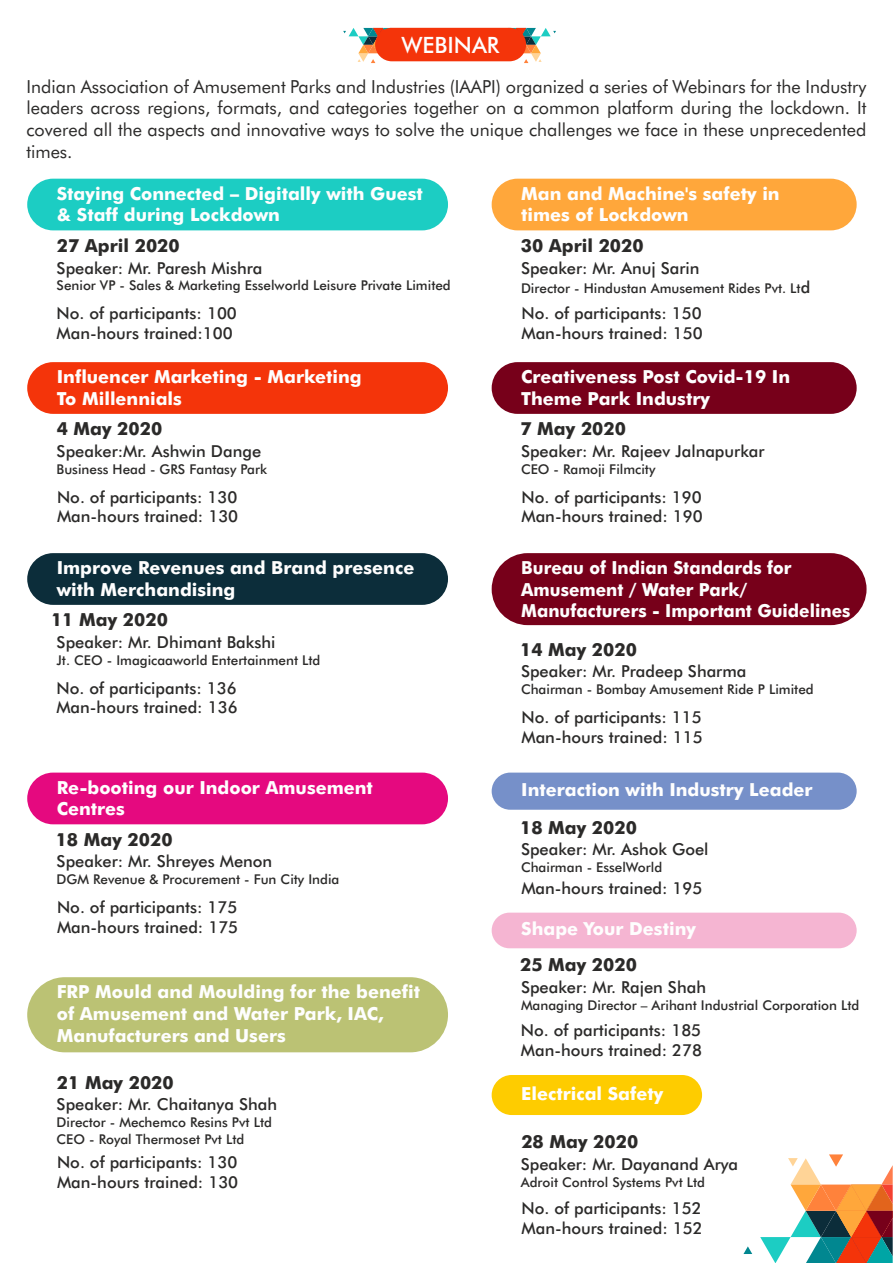
<style>
.page{position:relative;width:893px;height:1263px;background:#fff}
.page>*{position:absolute;margin:0;border:0;box-sizing:border-box;transform-origin:0 0}
.t1{font:500 22.5px "Futura BT";color:#fefefe}
.t2{font:700 18px/21.6px "Futura BT";color:#fefefe}
.t3{font:18px/21.6px "Futura BT";color:#2b2a29;text-align:justify}
.t4{font:700 18px "Futura BT";color:#2b2a29}
.t5{font:700 18px/21.6px "Futura BT";color:#fefefe;scale:.95 1}
.t6{font:500 16.5px/19.8px "Futura BT";color:#2b2a29}
.t7{font:500 13.5px/16.2px "Futura BT";color:#2b2a29}
.s1{font-size:16.5px}
</style>
<div class="page">
<div style="left:27px;top:179px;width:421px;height:51px;background:#1ccdc3;border-radius:26px"></div>
<div style="left:492px;top:179px;width:365px;height:51px;background:#ffa73b;border-radius:26px"></div>
<div style="left:27px;top:362px;width:421px;height:52px;background:#f4340a;border-radius:26px"></div>
<div style="left:27px;top:773px;width:421px;height:51px;background:#e5097f;border-radius:26px"></div>
<div style="left:27px;top:977px;width:421px;height:75px;background:#bbc274;border-radius:38px"></div>
<div style="left:27px;top:553px;width:421px;height:52px;background:#0c2d3a;border-radius:26px"></div>
<div style="left:492px;top:362px;width:365px;height:52px;background:#77001a;border-radius:26px"></div>
<div style="left:492px;top:913px;width:365px;height:35px;background:#f5b5d2;border-radius:18px"></div>
<div style="left:492px;top:773px;width:365px;height:37px;background:#7690c9;border-radius:19px"></div>
<div style="left:492px;top:553px;width:374px;height:72px;background:#77001a;border-radius:36px"></div>
<div style="left:492px;top:1075px;width:210px;height:40px;background:#fecc00;border-radius:20px"></div>
<svg style="left:508px;top:28px;width:48px;height:35px"></svg>
<svg style="left:343px;top:28px;width:48px;height:35px"></svg>
<div style="left:375px;top:28px;width:151px;height:33px;background:#f4340a;border-radius:17px"></div>
<svg style="left:743px;top:1246px;width:9px;height:8px"></svg>
<svg style="left:760px;top:1154px;width:133px;height:109px"></svg>
<h1 class="t1" style="left:401px;top:36px;width:100px">WEBINAR</h1>
<p class="t3" style="left:26px;top:77px;width:842px">Indian Association of Amusement Parks and Industries (IAAPI) organized a series of Webinars for the Industry leaders across regions, formats, and categories together on a common platform during the lockdown. It covered all the aspects and innovative ways to solve the unique challenges we face in these unprecedented times.</p>
<p class="t2" style="left:57px;top:184px;width:367px">Staying Connected – Digitally with Guest &amp; Staff during Lockdown</p>
<p class="t2" style="left:521px;top:184px;width:260px">Man and Machine's safety in times of Lockdown</p>
<p class="t4" style="left:57px;top:238px;width:124px">27 April 2020</p>
<p class="t4" style="left:521px;top:238px;width:124px">30 April 2020</p>
<p class="t6" style="left:57px;top:259px;width:207px">Speaker: Mr. Paresh Mishra</p>
<p class="t7" style="left:57px;top:279px;width:396px">Senior VP - Sales &amp; Marketing Esselworld Leisure Private Limited</p>
<p class="t6" style="left:521px;top:259px;width:180px">Speaker: Mr. Anuj Sarin</p>
<p class="t7" style="left:521px;top:282px;width:291px">Director - Hindustan Amusement Rides Pvt. Lt<span class="s1">d</span></p>
<p class="t6" style="left:57px;top:305px;width:182px">No. of participants: 100<br>Man-hours trained:100</p>
<p class="t2" style="left:57px;top:368px;width:306px">Influencer Marketing - Marketing<br>To Millennials</p>
<p class="t4" style="left:57px;top:422px;width:107px">4 May 2020</p>
<p class="t6" style="left:57px;top:443px;width:206px">Speaker:Mr. Ashwin Dange</p>
<p class="t7" style="left:57px;top:462px;width:212px">Business Head - GRS Fantasy Park</p>
<p class="t6" style="left:57px;top:488px;width:183px">No. of participants: 130<br>Man-hours trained: 130</p>
<p class="t2" style="left:57px;top:559px;width:359px">Improve Revenues and Brand presence with Merchandising</p>
<p class="t4" style="left:51px;top:613px;width:118px">11 May 2020</p>
<p class="t6" style="left:57px;top:634px;width:220px">Speaker: Mr. Dhimant Bakshi</p>
<p class="t7" style="left:57px;top:653px;width:265px">Jt. CEO - Imagicaaworld Entertainment Ltd</p>
<p class="t6" style="left:56px;top:679px;width:183px">No. of participants: 136<br>Man-hours trained: 136</p>
<p class="t2" style="left:57px;top:778px;width:318px">Re-booting our Indoor Amusement<br>Centres</p>
<p class="t4" style="left:56px;top:832px;width:118px">18 May 2020</p>
<p class="t6" style="left:57px;top:853px;width:217px">Speaker: Mr. Shreyes Menon</p>
<p class="t7" style="left:57px;top:873px;width:284px">DGM Revenue &amp; Procurement - Fun City India</p>
<p class="t6" style="left:57px;top:899px;width:183px">No. of participants: 175<br>Man-hours trained: 175</p>
<p class="t2" style="left:57px;top:983px;width:365px">FRP Mould and Moulding for the benefit of Amusement and Water Park, IAC,<br>Manufacturers and Users</p>
<p class="t4" style="left:57px;top:1075px;width:118px">21 May 2020</p>
<p class="t6" style="left:57px;top:1096px;width:222px">Speaker: Mr. Chaitanya Shah</p>
<p class="t7" style="left:57px;top:1116px;width:217px">Director - Mechemco Resins Pvt Ltd<br>CEO - Royal Thermoset Pvt Ltd</p>
<p class="t6" style="left:57px;top:1154px;width:183px">No. of participants: 130<br>Man-hours trained: 130</p>
<p class="t6" style="left:521px;top:305px;width:183px">No. of participants: 150<br>Man-hours trained: 150</p>
<p class="t2" style="left:521px;top:368px;width:270px">Creativeness Post Covid-19 In<br>Theme Park Industry</p>
<p class="t4" style="left:520px;top:422px;width:107px">7 May 2020</p>
<p class="t6" style="left:521px;top:443px;width:245px">Speaker: Mr. Rajeev Jalnapurkar</p>
<p class="t7" style="left:521px;top:462px;width:136px">CEO - Ramoji Filmcity</p>
<p class="t6" style="left:521px;top:488px;width:183px">No. of participants: 190<br>Man-hours trained: 190</p>
<p class="t5" style="left:521px;top:559px;width:348px">Bureau of Indian Standards for<br>Amusement / Water Park/<br>Manufacturers - Important Guidelines</p>
<p class="t4" style="left:520px;top:642px;width:118px">14 May 2020</p>
<p class="t6" style="left:521px;top:663px;width:227px">Speaker: Mr. Pradeep Sharma</p>
<p class="t7" style="left:521px;top:682px;width:294px">Chairman - Bombay Amusement Ride P Limited</p>
<p class="t6" style="left:521px;top:709px;width:183px">No. of participants: 115<br>Man-hours trained: 115</p>
<p class="t2" style="left:521px;top:780px;width:293px">Interaction with Industry Leader</p>
<p class="t4" style="left:520px;top:820px;width:118px">18 May 2020</p>
<p class="t6" style="left:521px;top:841px;width:189px">Speaker: Mr. Ashok Goel</p>
<p class="t7" style="left:521px;top:861px;width:143px">Chairman - EsselWorld</p>
<p class="t6" style="left:521px;top:880px;width:183px">Man-hours trained: 195</p>
<p class="t2" style="left:521px;top:920px;width:176px">Shape Your Destiny</p>
<p class="t4" style="left:520px;top:958px;width:118px">25 May 2020</p>
<p class="t6" style="left:521px;top:979px;width:187px">Speaker: Mr. Rajen Shah</p>
<p class="t7" style="left:521px;top:998px;width:340px">Managing Director – Arihant Industrial Corporation Ltd</p>
<p class="t6" style="left:521px;top:1022px;width:183px">No. of participants: 185<br>Man-hours trained: 278</p>
<p class="t2" style="left:521px;top:1084px;width:144px">Electrical Safety</p>
<p class="t4" style="left:521px;top:1135px;width:118px">28 May 2020</p>
<p class="t6" style="left:521px;top:1156px;width:219px">Speaker: Mr. Dayanand Arya</p>
<p class="t7" style="left:521px;top:1175px;width:186px">Adroit Control Systems Pvt Ltd</p>
<p class="t6" style="left:521px;top:1200px;width:183px">No. of participants: 152<br>Man-hours trained: 152</p>
</div>
